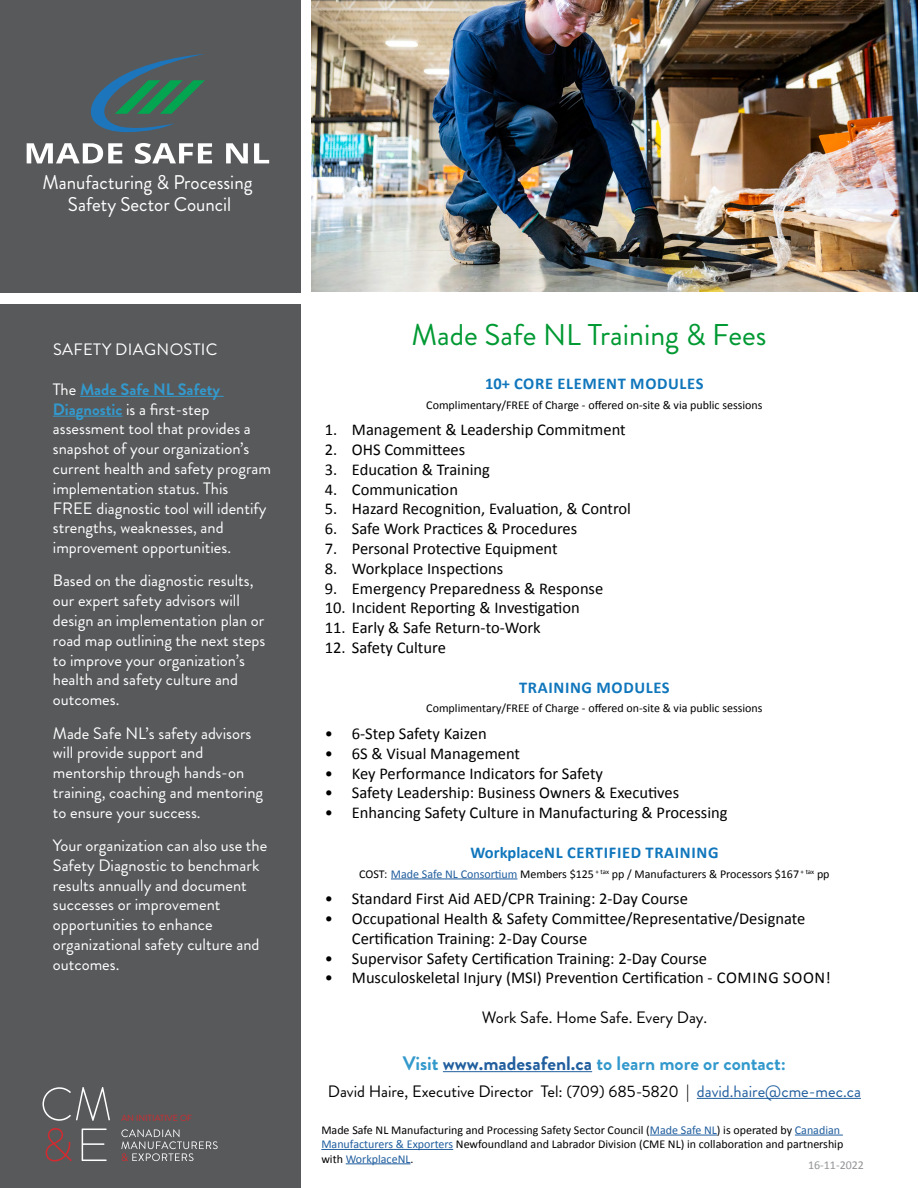
<style>
.page{position:relative;width:918px;height:1188px;background:#fff}
.page>*{position:absolute;margin:0;border:0;box-sizing:border-box;transform-origin:0 0}
.t1{font:30px "Brandon Grotesque";color:#093}
.t2{font:19.8px/22.5px "Brandon Grotesque";color:#fff;text-align:center;scale:.96 1}
.t3{font:700 19.5px "Brandon Grotesque";color:#39c}
.t4{font:16.5px/19.8px "Calibri";color:#000}
.t5{font:16.5px/19.8px "Brandon Grotesque";color:#fff}
.t6{font:16.5px "Brandon Grotesque";color:#000}
.t7{font:700 16.5px "Calibri";letter-spacing:.04em;color:#1076bc}
.t8{font:16.5px "Brandon Grotesque";letter-spacing:.02em;color:#fff}
.t9{font:14.25px "Brandon Grotesque";color:#fff;scale:.96 1}
.t10{font:12px/14.4px "Calibri";color:#000}
.t11{font:12px "Calibri";color:#939598}
.t12{font:8.85px "Brandon Grotesque";color:#d52a2f}
.s1{font-weight:700;color:#39c}
.s2{color:#215e9e}
</style>
<div class="page">
<div style="left:0;top:305px;width:301px;height:883px;background:#58595b"></div>
<div style="left:0;top:0;width:301px;height:293px;background:#58595b"></div>
<img style="left:311px;top:0;width:607px;height:292px">
<hr style="left:391px;top:879px;width:126px;height:1px;background:#215e9e">
<hr style="left:443px;top:1071px;width:149px;height:1px;background:#215e9e">
<hr style="left:697px;top:1098px;width:164px;height:1px;background:#215e9e">
<svg style="left:27px;top:143px;width:95px;height:20px"></svg>
<svg style="left:135px;top:143px;width:77px;height:21px"></svg>
<svg style="left:226px;top:143px;width:22px;height:20px"></svg>
<svg style="left:254px;top:143px;width:15px;height:20px"></svg>
<svg style="left:91px;top:54px;width:114px;height:78px"></svg>
<svg style="left:42px;top:1087px;width:68px;height:34px"></svg>
<svg style="left:46px;top:1128px;width:26px;height:33px"></svg>
<svg style="left:82px;top:1129px;width:25px;height:32px"></svg>
<svg style="left:121px;top:1129px;width:97px;height:32px"></svg>
<hr style="left:650px;top:1135px;width:67px;height:1px;background:#215e9e">
<hr style="left:795px;top:1135px;width:48px;height:1px;background:#215e9e">
<hr style="left:321px;top:1149px;width:132px;height:1px;background:#215e9e">
<hr style="left:346px;top:1163px;width:64px;height:1px;background:#215e9e">
<hr style="left:80px;top:396px;width:144px;height:1px;background:#39c">
<hr style="left:53px;top:416px;width:69px;height:1px;background:#39c">
<p class="t2" style="left:43px;top:171px;width:220px">Manufacturing &amp; Processing<br>Safety Sector Council</p>
<p class="t8" style="left:53px;top:338px;width:166px">SAFETY DIAGNOSTIC</p>
<p class="t5" style="left:53px;top:379px;width:220px">The <span class="s1">Made Safe NL Safety<br>Diagnostic</span> is a first-step assessment tool that provides a snapshot of your organization’s current health and safety program implementation status. This<br>FREE diagnostic tool will identify strengths, weaknesses, and improvement opportunities.</p>
<p class="t5" style="left:53px;top:571px;width:214px">Based on the diagnostic results, our expert safety advisors will design an implementation plan or road map outlining the next steps to improve your organization’s health and safety culture and outcomes.</p>
<p class="t5" style="left:53px;top:723px;width:212px">Made Safe NL’s safety advisors will provide support and mentorship through hands-on training, coaching and mentoring to ensure your success.</p>
<p class="t5" style="left:53px;top:836px;width:216px">Your organization can also use the<br>Safety Diagnostic to benchmark results annually and document successes or improvement opportunities to enhance organizational safety culture and outcomes.</p>
<p class="t2" style="left:2px;top:459px;width:102px">&amp; Processing</p>
<p class="t9" style="left:172px;top:840px;width:124px">Safety Sector Council</p>
<p class="t12" style="left:121px;top:1112px;width:72px">AN INITIATIVE OF</p>
<h1 class="t1" style="left:411px;top:314px;width:357px">Made Safe NL Training &amp; Fees</h1>
<p class="t7" style="left:485px;top:372px;width:220px">10+ CORE ELEMENT MODULES</p>
<p class="t10" style="left:426px;top:397px;width:338px">Complimentary/FREE of Charge - offered on-site &amp; via public sessions</p>
<p class="t4" style="left:325px;top:419px;width:302px">1. Management &amp; Leadership Commitment</p>
<p class="t4" style="left:325px;top:439px;width:142px">2. OHS Committees</p>
<p class="t4" style="left:325px;top:459px;width:167px">3. Education &amp; Training</p>
<p class="t4" style="left:325px;top:479px;width:135px">4. Communication</p>
<p class="t4" style="left:325px;top:499px;width:308px">5. Hazard Recognition, Evaluation, &amp; Control</p>
<p class="t4" style="left:325px;top:518px;width:254px">6. Safe Work Practices &amp; Procedures</p>
<p class="t4" style="left:325px;top:538px;width:234px">7. Personal Protective Equipment</p>
<p class="t4" style="left:325px;top:558px;width:180px">8. Workplace Inspections</p>
<p class="t4" style="left:325px;top:578px;width:280px">9. Emergency Preparedness &amp; Response</p>
<p class="t4" style="left:325px;top:598px;width:256px">10. Incident Reporting &amp; Investigation</p>
<p class="t4" style="left:325px;top:617px;width:217px">11. Early &amp; Safe Return-to-Work</p>
<p class="t4" style="left:325px;top:637px;width:123px">12. Safety Culture</p>
<p class="t7" style="left:519px;top:675px;width:152px">TRAINING MODULES</p>
<p class="t10" style="left:426px;top:701px;width:338px">Complimentary/FREE of Charge - offered on-site &amp; via public sessions</p>
<p class="t4" style="left:325px;top:723px;width:163px">• 6-Step Safety Kaizen</p>
<p class="t4" style="left:325px;top:743px;width:197px">• 6S &amp; Visual Management</p>
<p class="t4" style="left:325px;top:763px;width:280px">• Key Performance Indicators for Safety</p>
<p class="t4" style="left:325px;top:783px;width:356px">• Safety Leadership: Business Owners &amp; Executives</p>
<p class="t4" style="left:325px;top:802px;width:404px">• Enhancing Safety Culture in Manufacturing &amp; Processing</p>
<p class="t7" style="left:470px;top:841px;width:250px">WorkplaceNL CERTIFIED TRAINING</p>
<p class="t10" style="left:359px;top:866px;width:472px">COST: <span class="s2">Made Safe NL Consortium</span> Members $125 <sup>+</sup> <sup>tax</sup> pp / Manufacturers &amp; Processors $167 <sup>+</sup> <sup>tax</sup> pp</p>
<p class="t4" style="left:325px;top:888px;width:365px">• Standard First Aid AED/CPR Training: 2-Day Course</p>
<p class="t4" style="left:352px;top:908px;width:455px;text-indent:-27px">• Occupational Health &amp; Safety Committee/Representative/Designate<br>Certification Training: 2-Day Course</p>
<p class="t4" style="left:325px;top:948px;width:384px">• Supervisor Safety Certification Training: 2-Day Course</p>
<p class="t4" style="left:325px;top:967px;width:508px">• Musculoskeletal Injury (MSI) Prevention Certification - COMING SOON!</p>
<p class="t6" style="left:482px;top:1006px;width:227px">Work Safe. Home Safe. Every Day.</p>
<p class="t3" style="left:403px;top:1049px;width:385px">Visit <span class="s2">www.madesafenl.ca</span> to learn more or contact:</p>
<p class="t6" style="left:328px;top:1080px;width:535px">David Haire, Executive Director Tel: (709) 685-5820 | <span class="s2">david.haire@cme-mec.ca</span></p>
<p class="t10" style="left:321px;top:1122px;width:524px">Made Safe NL Manufacturing and Processing Safety Sector Council (<span class="s2">Made Safe NL</span>) is operated by <span class="s2">Canadian<br>Manufacturers &amp; Exporters</span> Newfoundland and Labrador Division (CME NL) in collaboration and partnership with <span class="s2">WorkplaceNL</span>.</p>
<p class="t11" style="left:808px;top:1157px;width:58px">16-11-2022</p>
</div>
